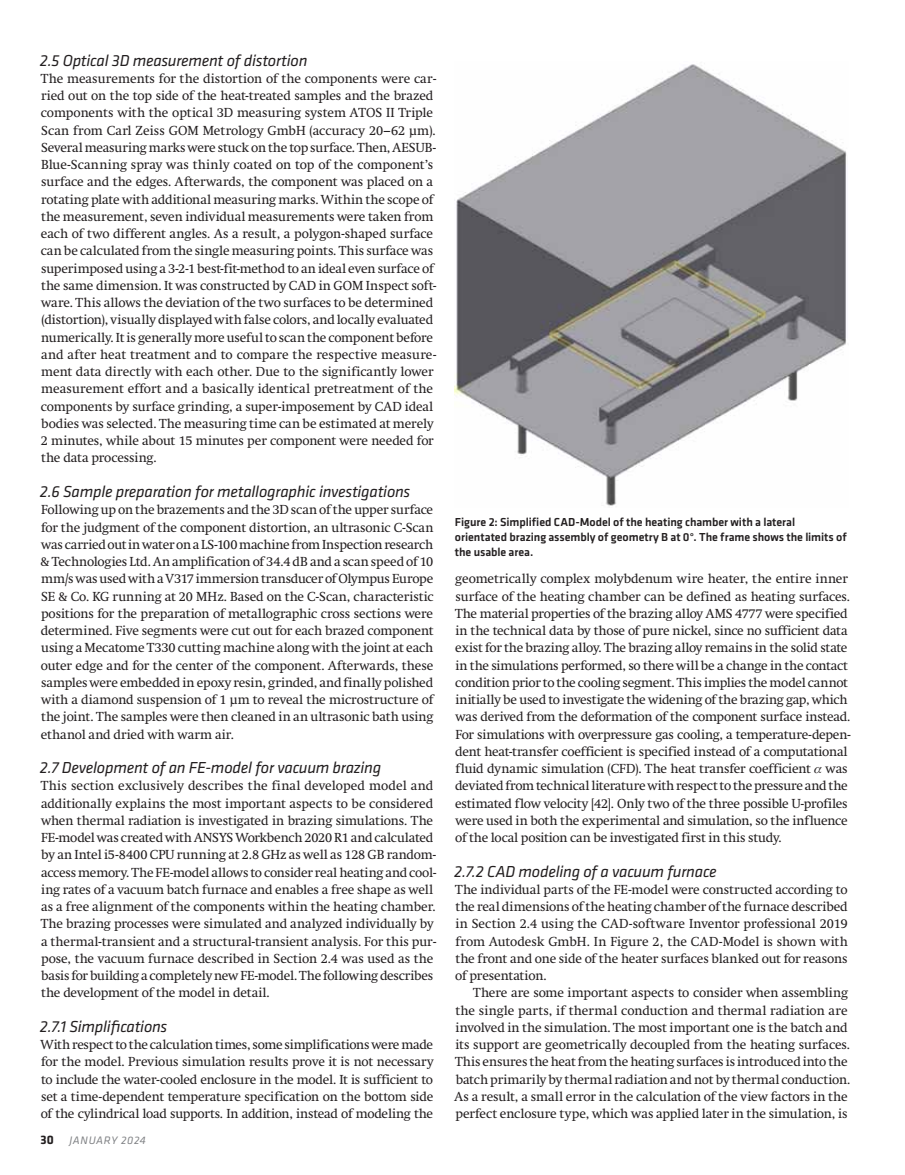
<style>
.page{position:relative;width:905px;height:1175px;background:#fff}
.page>*{position:absolute;margin:0;border:0;box-sizing:border-box;transform-origin:0 0}
.t1{font:italic 16.5px "Klavika Basic";letter-spacing:-.015em;color:#231f20}
.t2{font:12.9px/17.2px "Swift";letter-spacing:-.005em;color:#231f20}
.t3{font:500 12px/15px "Klavika Basic";letter-spacing:-.005em;color:#231f20}
.t4{font:italic 11.25px "Klavika Basic";letter-spacing:.05em;color:#808285}
.s1{font-weight:700;font-style:normal;font-size:12.75px;color:#231f20}
</style>
<div class="page">
<img style="left:455px;top:64px;width:392px;height:442px">
<p class="t1" style="left:40px;top:50px;width:269px">2.5 Optical 3D measurement of distortion</p>
<p class="t2" style="left:41px;top:70px;width:397px">The measurements for the distortion of the components were car&shy;ried out on the top side of the heat-treated samples and the brazed components with the optical 3D measuring system ATOS II Triple Scan from Carl Zeiss GOM Metrology GmbH (accuracy 20–62 µm).<br>Several measuring marks were stuck on the top surface. Then, AESUB-Blue-Scanning spray was thinly coated on top of the component’s surface and the edges. Afterwards, the component was placed on a rotating plate with additional measuring marks. Within the scope of the measurement, seven individual measurements were taken from each of two different angles. As a result, a polygon-shaped surface can be calculated from the single measuring points. This surface was superimposed using a 3-2-1 best-fit-method to an ideal even surface of the same dimension. It was constructed by CAD in GOM Inspect soft&shy;ware. This allows the deviation of the two surfaces to be determined (distortion), visually displayed with false colors, and locally evaluated numerically. It is generally more useful to scan the component before and after heat treatment and to compare the respective measure&shy;ment data directly with each other. Due to the significantly lower measurement effort and a basically identical pretreatment of the components by surface grinding, a super-imposement by CAD ideal bodies was selected. The measuring time can be estimated at merely 2 minutes, while about 15 minutes per component were needed for the data processing.</p>
<p class="t1" style="left:40px;top:481px;width:372px">2.6 Sample preparation for metallographic investigations</p>
<p class="t2" style="left:41px;top:501px;width:394px;text-align:justify">Following up on the brazements and the 3D scan of the upper surface for the judgment of the component distortion, an ultrasonic C-Scan was carried out in water on a LS-100 machine from Inspection research &amp; Technologies Ltd. An amplification of 34.4 dB and a scan speed of 10 mm/s was used with a V317 immersion transducer of Olympus Europe SE &amp; Co. KG running at 20 MHz. Based on the C-Scan, characteristic positions for the preparation of metallographic cross sections were determined. Five segments were cut out for each brazed component using a Mecatome T330 cutting machine along with the joint at each outer edge and for the center of the component. Afterwards, these samples were embedded in epoxy resin, grinded, and finally polished with a diamond suspension of 1 µm to reveal the microstructure of the joint. The samples were then cleaned in an ultrasonic bath using ethanol and dried with warm air.</p>
<p class="t1" style="left:40px;top:757px;width:343px">2.7 Development of an FE-model for vacuum brazing</p>
<p class="t2" style="left:41px;top:777px;width:397px">This section exclusively describes the final developed model and additionally explains the most important aspects to be considered when thermal radiation is investigated in brazing simulations. The FE-model was created with ANSYS Workbench 2020 R1 and calculated by an Intel i5-8400 CPU running at 2.8 GHz as well as 128 GB random&shy;access memory. The FE-model allows to consider real heating and cool&shy;ing rates of a vacuum batch furnace and enables a free shape as well as a free alignment of the components within the heating chamber.<br>The brazing processes were simulated and analyzed individually by a thermal-transient and a structural-transient analysis. For this pur&shy;pose, the vacuum furnace described in Section 2.4 was used as the basis for building a completely new FE-model. The following describes the development of the model in detail.</p>
<p class="t1" style="left:40px;top:1016px;width:129px">2.7.1 Simplifications</p>
<p class="t2" style="left:41px;top:1036px;width:394px;text-align:justify">With respect to the calculation times, some simplifications were made for the model. Previous simulation results prove it is not necessary to include the water-cooled enclosure in the model. It is sufficient to set a time-dependent temperature specification on the bottom side of the cylindrical load supports. In addition, instead of modeling the</p>
<p class="t4" style="left:40px;top:1133px;width:107px"><span class="s1">30</span> JANUARY 2024</p>
<p class="t3" style="left:455px;top:514px;width:393px">Figure 2: Simplified CAD-Model of the heating chamber with a lateral orientated brazing assembly of geometry B at 0°. The frame shows the limits of the usable area.</p>
<p class="t2" style="left:455px;top:570px;width:397px">geometrically complex molybdenum wire heater, the entire inner surface of the heating chamber can be defined as heating surfaces.<br>The material properties of the brazing alloy AMS 4777 were specified in the technical data by those of pure nickel, since no sufficient data exist for the brazing alloy. The brazing alloy remains in the solid state in the simulations performed, so there will be a change in the contact condition prior to the cooling segment. This implies the model cannot initially be used to investigate the widening of the brazing gap, which was derived from the deformation of the component surface instead.<br>For simulations with overpressure gas cooling, a temperature-depen&shy;dent heat-transfer coefficient is specified instead of a computational fluid dynamic simulation (CFD). The heat transfer coefficient was deviated from technical literature with respect to the pressure and the estimated flow velocity [42]. Only two of the three possible U-profiles were used in both the experimental and simulation, so the influence of the local position can be investigated first in this study.</p>
<p class="t1" style="left:454px;top:860px;width:264px">2.7.2 CAD modeling of a vacuum furnace</p>
<p class="t2" style="left:455px;top:880px;width:394px;text-align:justify">The individual parts of the FE-model were constructed according to the real dimensions of the heating chamber of the furnace described in Section 2.4 using the CAD-software Inventor professional 2019 from Autodesk GmbH. In Figure 2, the CAD-Model is shown with the front and one side of the heater surfaces blanked out for reasons of presentation.</p>
<p class="t2" style="left:454px;top:984px;width:397px;text-indent:19px">There are some important aspects to consider when assembling the single parts, if thermal conduction and thermal radiation are involved in the simulation. The most important one is the batch and its support are geometrically decoupled from the heating surfaces.<br>This ensures the heat from the heating surfaces is introduced into the batch primarily by thermal radiation and not by thermal conduction.<br>As a result, a small error in the calculation of the view factors in the perfect enclosure type, which was applied later in the simulation, is</p>
</div>
